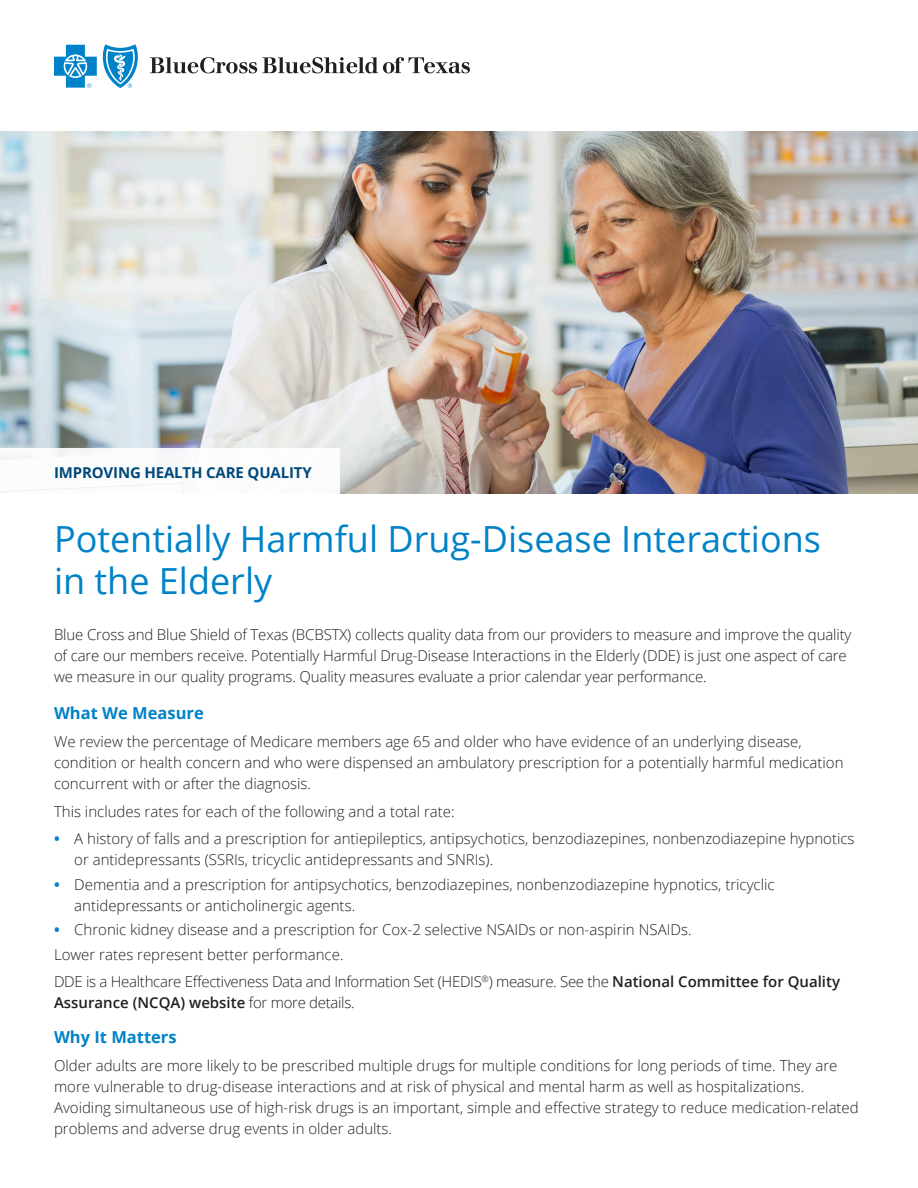
<style>
.page{position:relative;width:918px;height:1188px;background:#fff}
.page>*{position:absolute;margin:0;border:0;box-sizing:border-box;transform-origin:0 0}
.t1{font:36px/42px "Open Sans";color:#0082c8}
.heading{font:700 16.5px "Open Sans";color:#0082c8}
.body{font:300 15px/21px "Open Sans";color:#231f20}
.body-2{font:300 15px/21px "Open Sans";letter-spacing:-.02em;color:#231f20}
.subtitle{font:700 15px "Open Sans";letter-spacing:-.01em;color:#00497b}
.s1{font-weight:700;color:#0082c8}
.s2{font-weight:600}
</style>
<div class="page">
<img style="left:0;top:132px;width:918px;height:361px">
<div style="left:0;top:449px;width:340px;height:48px;background:#fff"></div>
<svg style="left:150px;top:57px;width:320px;height:16px"></svg>
<svg style="left:54px;top:44px;width:84px;height:44px"></svg>
<p class="subtitle" style="left:54px;top:462px;width:259px">IMPROVING HEALTH CARE QUALITY</p>
<p class="t1" style="left:54px;top:517px;width:769px">Potentially Harmful Drug-Disease Interactions in the Elderly</p>
<p class="body" style="left:54px;top:624px;width:799px">Blue Cross and Blue Shield of Texas (BCBSTX) collects quality data from our providers to measure and improve the quality of care our members receive. Potentially Harmful Drug-Disease Interactions in the Elderly (DDE) is just one aspect of care we measure in our quality programs. Quality measures evaluate a prior calendar year performance.</p>
<p class="heading" style="left:54px;top:702px;width:151px">What We Measure</p>
<p class="body" style="left:54px;top:731px;width:791px">We review the percentage of Medicare members age 65 and older who have evidence of an underlying disease, condition or health concern and who were dispensed an ambulatory prescription for a potentially harmful medication concurrent with or after the diagnosis.</p>
<p class="body" style="left:54px;top:800px;width:402px">This includes rates for each of the following and a total rate:</p>
<p class="body" style="left:74px;top:828px;width:782px;text-indent:-20px"><span class="s1">•</span> A history of falls and a prescription for antiepileptics, antipsychotics, benzodiazepines, nonbenzodiazepine hypnotics or antidepressants (SSRIs, tricyclic antidepressants and SNRIs).</p>
<p class="body" style="left:74px;top:873px;width:702px;text-indent:-20px"><span class="s1">•</span> Dementia and a prescription for antipsychotics, benzodiazepines, nonbenzodiazepine hypnotics, tricyclic antidepressants or anticholinergic agents.</p>
<p class="body" style="left:54px;top:919px;width:639px"><span class="s1">•</span> Chronic kidney disease and a prescription for Cox-2 selective NSAIDs or non-aspirin NSAIDs.</p>
<p class="body" style="left:54px;top:943px;width:291px">Lower rates represent better performance.</p>
<p class="body-2" style="left:54px;top:971px;width:788px">DDE is a Healthcare Effectiveness Data and Information Set (HEDIS<sup>®</sup>) measure. See the <span class="s2">National Committee for Quality<br>Assurance (NCQA) website</span> for more details.</p>
<p class="heading" style="left:54px;top:1025px;width:124px">Why It Matters</p>
<p class="body" style="left:54px;top:1054px;width:806px">Older adults are more likely to be prescribed multiple drugs for multiple conditions for long periods of time. They are more vulnerable to drug-disease interactions and at risk of physical and mental harm as well as hospitalizations.<br>Avoiding simultaneous use of high-risk drugs is an important, simple and effective strategy to reduce medication-related problems and adverse drug events in older adults.</p>
</div>
